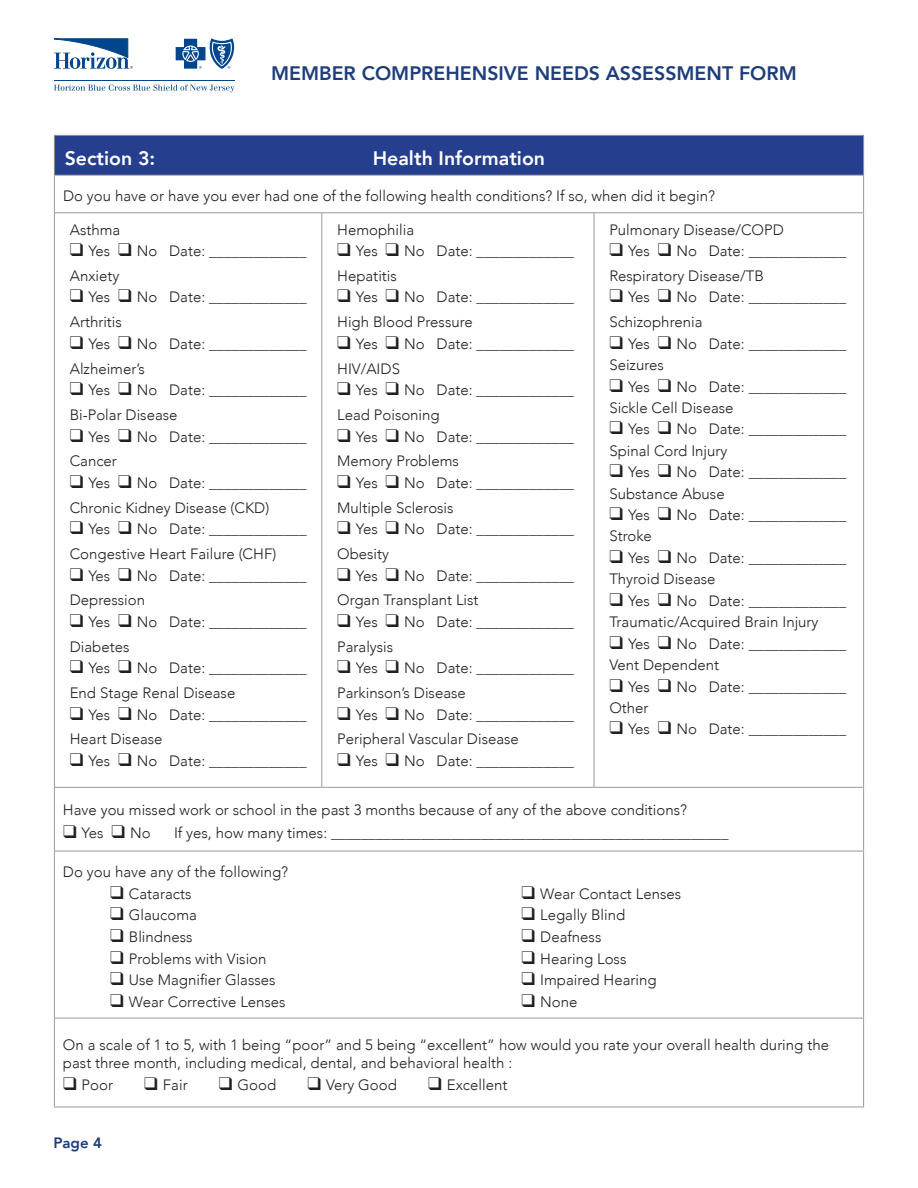
<style>
.page{position:relative;width:918px;height:1188px;background:#fff}
.page>*{position:absolute;margin:0;border:0;box-sizing:border-box;transform-origin:0 0}
.t1{font:800 19.5px "Avenir";color:#1e3d7b}
.t2{font:800 19.5px "Avenir";color:#fff}
.t3{font:300 15px/24.8px "Avenir";color:#231f20}
.t4{font:800 15px "Avenir";color:#1e3d7b}
.s1{color:#fff}
</style>
<div class="page">
<svg style="left:54px;top:85px;width:181px;height:7px"></svg>
<hr style="left:54px;top:81px;width:181px;height:1px;background:#01468c">
<svg style="left:54px;top:38px;width:79px;height:31px"></svg>
<svg style="left:176px;top:38px;width:59px;height:31px"></svg>
<div style="left:54px;top:135px;width:810px;height:40px;background:#253f8e"></div>
<hr style="left:54px;top:135px;width:268px;height:1px;background:#999">
<hr style="left:54px;top:136px;width:1px;height:39px;background:#999">
<hr style="left:322px;top:135px;width:137px;height:1px;background:#999">
<hr style="left:459px;top:135px;width:135px;height:1px;background:#999">
<hr style="left:594px;top:135px;width:270px;height:1px;background:#999">
<hr style="left:863px;top:136px;width:1px;height:39px;background:#999">
<hr style="left:54px;top:175px;width:268px;height:1px;background:#999">
<hr style="left:322px;top:175px;width:137px;height:1px;background:#999">
<hr style="left:459px;top:175px;width:135px;height:1px;background:#999">
<hr style="left:594px;top:175px;width:270px;height:1px;background:#999">
<hr style="left:54px;top:212px;width:268px;height:1px;background:#999">
<hr style="left:322px;top:212px;width:137px;height:1px;background:#999">
<hr style="left:459px;top:212px;width:135px;height:1px;background:#999">
<hr style="left:594px;top:212px;width:270px;height:1px;background:#999">
<hr style="left:54px;top:851px;width:268px;height:1px;background:#999">
<hr style="left:54px;top:851px;width:1px;height:167px;background:#999">
<hr style="left:322px;top:851px;width:137px;height:1px;background:#999">
<hr style="left:54px;top:1018px;width:268px;height:1px;background:#999">
<hr style="left:54px;top:1018px;width:1px;height:89px;background:#999">
<hr style="left:322px;top:1018px;width:137px;height:1px;background:#999">
<hr style="left:54px;top:176px;width:1px;height:36px;background:#999">
<hr style="left:863px;top:176px;width:1px;height:36px;background:#999">
<hr style="left:54px;top:213px;width:1px;height:574px;background:#999">
<hr style="left:321px;top:213px;width:1px;height:574px;background:#999">
<hr style="left:594px;top:213px;width:1px;height:574px;background:#999">
<hr style="left:863px;top:213px;width:1px;height:574px;background:#999">
<hr style="left:54px;top:787px;width:268px;height:1px;background:#999">
<hr style="left:54px;top:788px;width:1px;height:63px;background:#999">
<hr style="left:322px;top:787px;width:137px;height:1px;background:#999">
<hr style="left:459px;top:787px;width:135px;height:1px;background:#999">
<hr style="left:594px;top:787px;width:270px;height:1px;background:#999">
<hr style="left:863px;top:788px;width:1px;height:63px;background:#999">
<hr style="left:459px;top:851px;width:135px;height:1px;background:#999">
<hr style="left:594px;top:851px;width:270px;height:1px;background:#999">
<hr style="left:863px;top:851px;width:1px;height:167px;background:#999">
<hr style="left:459px;top:1018px;width:135px;height:1px;background:#999">
<hr style="left:594px;top:1018px;width:270px;height:1px;background:#999">
<hr style="left:863px;top:1018px;width:1px;height:89px;background:#999">
<hr style="left:54px;top:1107px;width:268px;height:1px;background:#999">
<hr style="left:322px;top:1107px;width:137px;height:1px;background:#999">
<hr style="left:459px;top:1107px;width:135px;height:1px;background:#999">
<hr style="left:594px;top:1107px;width:270px;height:1px;background:#999">
<h1 class="t1" style="left:271px;top:55px;width:527px">MEMBER COMPREHENSIVE NEEDS ASSESSMENT FORM</h1>
<h1 class="t2" style="left:373px;top:140px;width:174px">Health Information</h1>
<p class="t3" style="left:63px;top:184px;width:653px">Do you have or have you ever had one of the following health conditions? If so, when did it begin?</p>
<p class="t3" style="left:70px;top:217px;width:52px">Asthma</p>
<p class="t3" style="left:70px;top:239px;width:238px">❑ Yes ❑ No Date: _____________<br>Anxiety</p>
<p class="t3" style="left:70px;top:285px;width:238px">❑ Yes ❑ No Date: _____________<br>Arthritis</p>
<p class="t3" style="left:70px;top:331px;width:238px">❑ Yes ❑ No Date: _____________<br>Alzheimer’s</p>
<p class="t3" style="left:70px;top:378px;width:238px">❑ Yes ❑ No Date: _____________<br>Bi-Polar Disease</p>
<p class="t3" style="left:70px;top:424px;width:238px">❑ Yes ❑ No Date: _____________<br>Cancer</p>
<p class="t3" style="left:70px;top:470px;width:238px">❑ Yes ❑ No Date: _____________<br>Chronic Kidney Disease (CKD)</p>
<p class="t3" style="left:70px;top:517px;width:238px">❑ Yes ❑ No Date: _____________<br>Congestive Heart Failure (CHF)</p>
<p class="t3" style="left:70px;top:563px;width:238px">❑ Yes ❑ No Date: _____________<br>Depression</p>
<p class="t3" style="left:70px;top:609px;width:238px">❑ Yes ❑ No Date: _____________<br>Diabetes</p>
<p class="t3" style="left:70px;top:656px;width:238px">❑ Yes ❑ No Date: _____________<br>End Stage Renal Disease</p>
<p class="t3" style="left:70px;top:702px;width:238px">❑ Yes ❑ No Date: _____________<br>Heart Disease</p>
<p class="t3" style="left:70px;top:748px;width:238px">❑ Yes ❑ No Date: _____________</p>
<h1 class="t2" style="left:65px;top:141px;width:92px">Section 3:</h1>
<p class="t3" style="left:337px;top:217px;width:78px">Hemophilia</p>
<p class="t3" style="left:337px;top:239px;width:238px">❑ Yes ❑ No Date: _____________<br>Hepatitis</p>
<p class="t3" style="left:337px;top:285px;width:238px">❑ Yes ❑ No Date: _____________<br>High Blood Pressure</p>
<p class="t3" style="left:337px;top:331px;width:238px">❑ Yes ❑ No Date: _____________<br>HIV/AIDS</p>
<p class="t3" style="left:337px;top:378px;width:238px">❑ Yes ❑ No Date: _____________<br>Lead Poisoning</p>
<p class="t3" style="left:337px;top:424px;width:238px">❑ Yes ❑ No Date: _____________<br>Memory Problems</p>
<p class="t3" style="left:337px;top:470px;width:238px">❑ Yes ❑ No Date: _____________<br>Multiple Sclerosis</p>
<p class="t3" style="left:337px;top:517px;width:238px">❑ Yes ❑ No Date: _____________<br>Obesity</p>
<p class="t3" style="left:337px;top:563px;width:238px">❑ Yes ❑ No Date: _____________<br>Organ Transplant List</p>
<p class="t3" style="left:337px;top:609px;width:238px">❑ Yes ❑ No Date: _____________<br>Paralysis</p>
<p class="t3" style="left:337px;top:656px;width:238px">❑ Yes ❑ No Date: _____________<br>Parkinson’s Disease</p>
<p class="t3" style="left:337px;top:702px;width:238px">❑ Yes ❑ No Date: _____________<br>Peripheral Vascular Disease</p>
<p class="t3" style="left:337px;top:748px;width:238px">❑ Yes ❑ No Date: _____________</p>
<p class="t3" style="left:609px;top:217px;width:176px">Pulmonary Disease/COPD</p>
<p class="t3" style="left:609px;top:239px;width:238px">❑ Yes ❑ No Date: _____________<br>Respiratory Disease/TB</p>
<p class="t3" style="left:609px;top:285px;width:238px">❑ Yes ❑ No Date: _____________<br>Schizophrenia</p>
<p class="t3" style="left:609px;top:333px;width:238px;line-height:21.3px">❑ Yes ❑ No Date: _____________<br>Seizures</p>
<p class="t3" style="left:609px;top:376px;width:238px;line-height:21.3px">❑ Yes ❑ No Date: _____________<br>Sickle Cell Disease</p>
<p class="t3" style="left:609px;top:419px;width:238px;line-height:21.3px">❑ Yes ❑ No Date: _____________<br>Spinal Cord Injury</p>
<p class="t3" style="left:609px;top:462px;width:238px;line-height:21.3px">❑ Yes ❑ No Date: _____________<br>Substance Abuse</p>
<p class="t3" style="left:609px;top:504px;width:238px;line-height:21.3px">❑ Yes ❑ No Date: _____________<br>Stroke</p>
<p class="t3" style="left:609px;top:547px;width:238px;line-height:21.3px">❑ Yes ❑ No Date: _____________<br>Thyroid Disease</p>
<p class="t3" style="left:609px;top:590px;width:238px;line-height:21.3px">❑ Yes ❑ No Date: _____________<br>Traumatic/Acquired Brain Injury</p>
<p class="t3" style="left:609px;top:633px;width:238px;line-height:21.3px">❑ Yes ❑ No Date: _____________<br>Vent Dependent</p>
<p class="t3" style="left:609px;top:676px;width:238px;line-height:21.3px">❑ Yes ❑ No Date: _____________<br>Other</p>
<p class="t3" style="left:609px;top:717px;width:246px">❑ Yes ❑ No Date: _____________<span class="s1">a</span></p>
<p class="t3" style="left:63px;top:798px;width:626px">Have you missed work or school in the past 3 months because of any of the above conditions?</p>
<p class="t3" style="left:63px;top:820px;width:89px">❑ Yes ❑ No</p>
<p class="t3" style="left:174px;top:820px;width:556px">If yes, how many times: _____________________________________________________</p>
<p class="t3" style="left:63px;top:860px;width:227px">Do you have any of the following?</p>
<p class="t3" style="left:110px;top:881px;width:83px">❑ Cataracts</p>
<p class="t3" style="left:110px;top:903px;width:88px">❑ Glaucoma</p>
<p class="t3" style="left:110px;top:925px;width:84px">❑ Blindness</p>
<p class="t3" style="left:110px;top:946px;width:158px">❑ Problems with Vision</p>
<p class="t3" style="left:110px;top:968px;width:167px">❑ Use Magnifier Glasses</p>
<p class="t3" style="left:110px;top:989px;width:177px">❑ Wear Corrective Lenses</p>
<p class="t3" style="left:522px;top:881px;width:161px">❑ Wear Contact Lenses</p>
<p class="t3" style="left:522px;top:903px;width:105px">❑ Legally Blind</p>
<p class="t3" style="left:522px;top:925px;width:81px">❑ Deafness</p>
<p class="t3" style="left:522px;top:946px;width:106px">❑ Hearing Loss</p>
<p class="t3" style="left:522px;top:968px;width:137px">❑ Impaired Hearing</p>
<p class="t3" style="left:522px;top:989px;width:57px">❑ None</p>
<p class="t3" style="left:63px;top:1036px;width:768px;line-height:18px">On a scale of 1 to 5, with 1 being “poor” and 5 being “excellent” how would you rate your overall health during the past three month, including medical, dental, and behavioral health :</p>
<p class="t3" style="left:63px;top:1072px;width:52px">❑ Poor</p>
<p class="t3" style="left:144px;top:1072px;width:45px">❑ Fair</p>
<p class="t3" style="left:219px;top:1072px;width:59px">❑ Good</p>
<p class="t3" style="left:307px;top:1072px;width:91px">❑ Very Good</p>
<p class="t3" style="left:428px;top:1072px;width:81px">❑ Excellent</p>
<p class="t4" style="left:53px;top:1129px;width:50px">Page 4</p>
</div>
